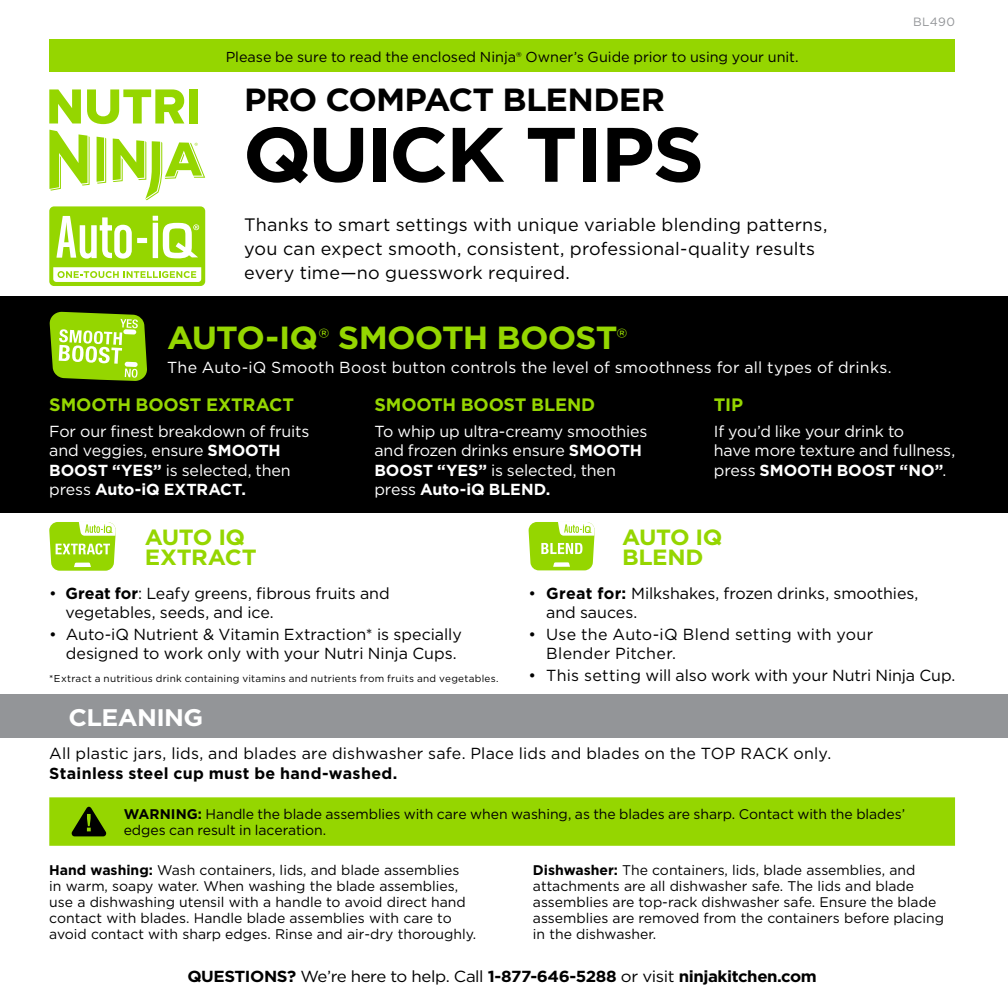
<style>
.page{position:relative;width:1008px;height:1008px;background:#fff}
.page>*{position:absolute;margin:0;border:0;box-sizing:border-box;transform-origin:0 0}
.t1{font:700 77px "Gotham";letter-spacing:-.035em;color:#000;scale:1.05 1}
.t2{font:700 32px "Gotham";letter-spacing:-.025em;color:#95d600;scale:1.05 1}
.t3{font:700 32px "Gotham";letter-spacing:-.025em;color:#000;scale:1.05 1}
.t4{font:700 24px "Gotham";letter-spacing:-.025em;color:#fff;scale:1.05 1}
.t5{font:700 22px/20px "Gotham";letter-spacing:-.02em;color:#95d600;scale:1.05 1}
.t6{font:18px/24px "Gotham";letter-spacing:.01em;color:#000}
.t7{font:700 18px "Gotham";letter-spacing:-.01em;color:#95d600}
.t8{font:16px/19.2px "Gotham";color:#000}
.t9{font:16px/19.2px "Gotham";letter-spacing:-.005em;color:#fff}
.t10{font:16px "Gotham";letter-spacing:.015em;color:#fff}
.t11{font:700 16px "Gotham";letter-spacing:-.025em;color:#000;scale:1.05 1}
.t12{font:16px/19.2px "Gotham";letter-spacing:.02em;color:#000}
.t13{font:700 16px "Gotham";letter-spacing:.02em;color:#000}
.t14{font:14.4px "Gotham";color:#000}
.t15{font:14px/16px "Gotham";color:#000}
.t16{font:12px "Gotham";letter-spacing:.03em;color:#939598}
.t17{font:10px "Gotham";letter-spacing:.025em;color:#000}
.s1{font-size:14px}
.s2{font-weight:400;font-size:26px}
.s3{font-weight:700}
.s4{font-weight:400}
</style>
<div class="page">
<svg style="left:49px;top:89px;width:32px;height:35px"></svg>
<svg style="left:87px;top:89px;width:97px;height:35px"></svg>
<div style="left:189px;top:89px;width:9px;height:35px;background:#95d600"></div>
<svg style="left:49px;top:130px;width:41px;height:61px"></svg>
<svg style="left:97px;top:137px;width:9px;height:47px"></svg>
<svg style="left:113px;top:139px;width:92px;height:61px"></svg>
<div style="left:0;top:695px;width:1008px;height:43px;background:#939598"></div>
<div style="left:49px;top:40px;width:906px;height:32px;background:#95d600"></div>
<svg style="left:529px;top:522px;width:66px;height:48px"></svg>
<svg style="left:49px;top:522px;width:67px;height:49px"></svg>
<div style="left:0;top:297px;width:1008px;height:216px;background:#000"></div>
<svg style="left:49px;top:312px;width:98px;height:69px;background:#9ac92c"></svg>
<div style="left:49px;top:797px;width:906px;height:49px;background:#95d600;border:2px solid #95d600"></div>
<svg style="left:71px;top:806px;width:36px;height:30px"></svg>
<svg style="left:49px;top:206px;width:156px;height:80px"></svg>
<p class="t14" style="left:226px;top:47px;width:575px">Please be sure to read the enclosed Ninja<span class="s1">®</span> Owner’s Guide prior to using your unit.</p>
<h2 class="t3" style="left:244px;top:79px;width:402px">PRO COMPACT BLENDER</h2>
<h1 class="t1" style="left:243px;top:103px;width:441px">QUICK TIPS</h1>
<p class="t6" style="left:244px;top:212px;width:585px">Thanks to smart settings with unique variable blending patterns, you can expect smooth, consistent, professional-quality results every time—no guesswork required.</p>
<h2 class="t2" style="left:167px;top:317px;width:440px">AUTO-IQ<span class="s2">®</span> SMOOTH BOOST<span class="s2">®</span></h2>
<p class="t10" style="left:167px;top:357px;width:726px">The Auto-iQ Smooth Boost button controls the level of smoothness for all types of drinks.</p>
<p class="t16" style="left:913px;top:14px;width:43px">BL490</p>
<p class="t7" style="left:49px;top:393px;width:246px">SMOOTH BOOST EXTRACT</p>
<p class="t9" style="left:49px;top:422px;width:262px">For our finest breakdown of fruits and veggies, ensure <span class="s3">SMOOTH<br>BOOST “YES”</span> is selected, then press <span class="s3">Auto-iQ EXTRACT.</span></p>
<p class="t7" style="left:374px;top:392px;width:222px">SMOOTH BOOST BLEND</p>
<p class="t9" style="left:374px;top:422px;width:275px">To whip up ultra-creamy smoothies and frozen drinks ensure <span class="s3">SMOOTH<br>BOOST “YES”</span> is selected, then press <span class="s3">Auto-iQ BLEND.</span></p>
<p class="t7" style="left:714px;top:393px;width:31px">TIP</p>
<p class="t9" style="left:714px;top:422px;width:243px">If you’d like your drink to<br>have more texture and fullness, press <span class="s3">SMOOTH BOOST “NO”</span>.</p>
<h3 class="t5" style="left:145px;top:527px;width:108px">AUTO IQ<br>EXTRACT</h3>
<h3 class="t5" style="left:622px;top:527px;width:97px">AUTO IQ<br>BLEND</h3>
<p class="t8" style="left:66px;top:583px;width:326px;text-indent:-16px">• <span class="s3">Great for</span>: Leafy greens, fibrous fruits and vegetables, seeds, and ice.</p>
<p class="t8" style="left:66px;top:624px;width:398px;text-indent:-17px">• Auto-iQ Nutrient &amp; Vitamin Extraction* is specially designed to work only with your Nutri Ninja Cups.</p>
<p class="t8" style="left:546px;top:583px;width:374px;text-indent:-17px">• <span class="s3">Great for:</span> Milkshakes, frozen drinks, smoothies, and sauces.</p>
<p class="t12" style="left:546px;top:624px;width:329px;text-indent:-17px">• Use the Auto-iQ Blend setting with your<br>Blender Pitcher.</p>
<p class="t17" style="left:49px;top:672px;width:451px">*Extract a nutritious drink containing vitamins and nutrients from fruits and vegetables.</p>
<p class="t8" style="left:529px;top:666px;width:428px">• This setting will also work with your Nutri Ninja Cup.</p>
<h3 class="t4" style="left:69px;top:702px;width:130px">CLEANING</h3>
<p class="t8" style="left:49px;top:744px;width:784px">All plastic jars, lids, and blades are dishwasher safe. Place lids and blades on the TOP RACK only.</p>
<p class="t13" style="left:49px;top:762px;width:350px">Stainless steel cup must be hand-washed.</p>
<p class="t15" style="left:124px;top:806px;width:783px"><span class="s3">WARNING:</span> Handle the blade assemblies with care when washing, as the blades are sharp. Contact with the blades’ edges can result in laceration.</p>
<p class="t15" style="left:49px;top:862px;width:428px"><span class="s3">Hand washing:</span> Wash containers, lids, and blade assemblies<br>in warm, soapy water. When washing the blade assemblies, use a dishwashing utensil with a handle to avoid direct hand contact with blades. Handle blade assemblies with care to avoid contact with sharp edges. Rinse and air-dry thoroughly.</p>
<p class="t15" style="left:533px;top:862px;width:413px"><span class="s3">Dishwasher:</span> The containers, lids, blade assemblies, and attachments are all dishwasher safe. The lids and blade assemblies are top-rack dishwasher safe. Ensure the blade assemblies are removed from the containers before placing in the dishwasher.</p>
<p class="t11" style="left:187px;top:966px;width:601px">QUESTIONS? <span class="s4">We’re here to help. Call</span> 1-877-646-5288 <span class="s4">or visit</span> ninjakitchen.com</p>
</div>
